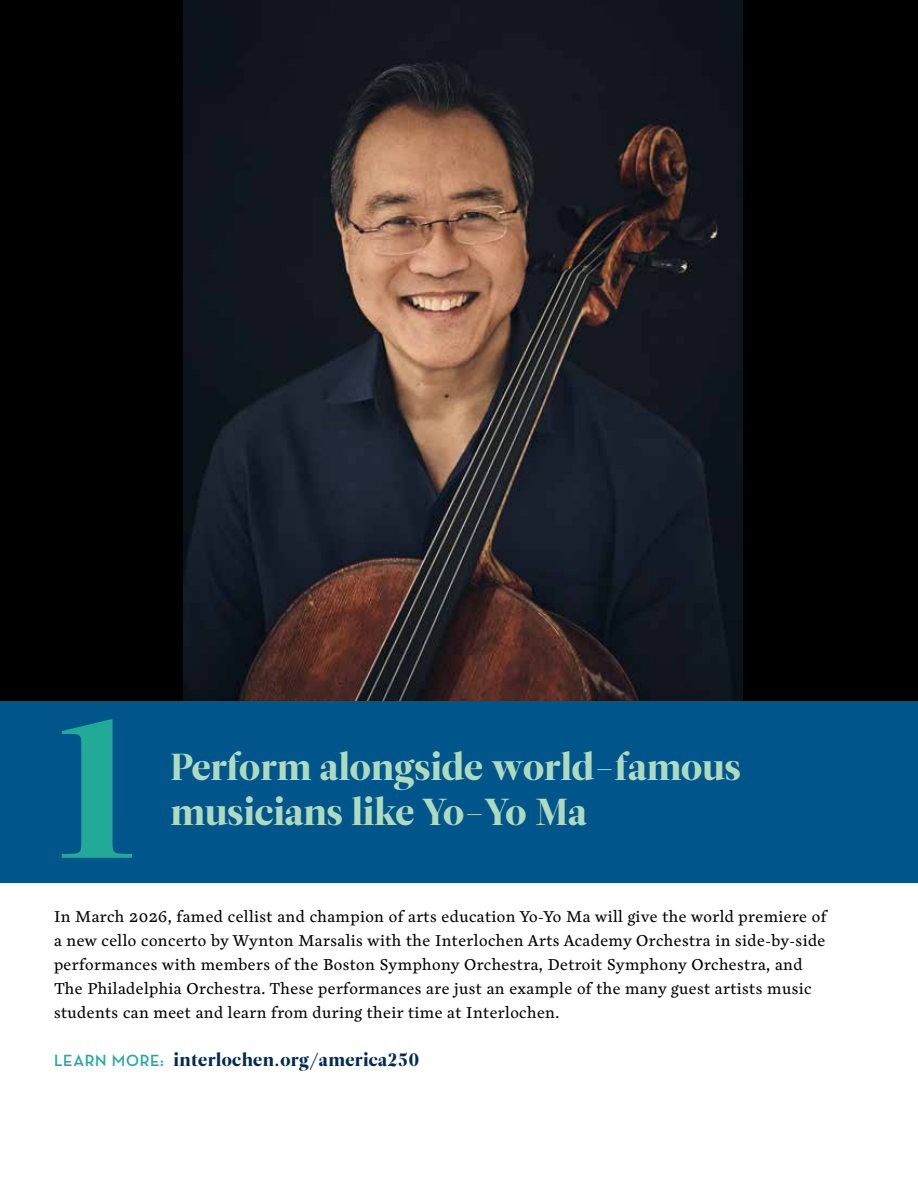
<style>
.page{position:relative;width:918px;height:1188px;background:#fff}
.page>*{position:absolute;margin:0;border:0;box-sizing:border-box;transform-origin:0 0}
.t1{font:195px "Leitura Display";color:#20aa97}
.t2{font:37.5px "Leitura Display";color:#aedbc0}
.t3{font:18px "Leitura Display";letter-spacing:.025em;color:#002a4e}
.t4{font:16.5px/24px "Cardea OTCE";letter-spacing:.025em;color:#000}
.s1{font-family:"Neutraface Display";font-weight:700;font-size:16.5px;color:#20aa97}
.s2{font-family:"Cardea OT Bold Lining"}
</style>
<div class="page">
<div style="left:0;top:0;width:918px;height:706px;background:#000"></div>
<img style="left:184px;top:0;width:558px;height:701px">
<div style="left:0;top:701px;width:918px;height:182px;background:#00558b"></div>
<h1 class="t1" style="left:54px;top:674px;width:87px">1</h1>
<h2 class="t2" style="left:171px;top:745px;width:572px">Perform alongside world-famous</h2>
<h2 class="t2" style="left:171px;top:790px;width:418px">musicians like Yo-Yo Ma</h2>
<p class="t4" style="left:54px;top:906px;width:774px">In March 2026, famed cellist and champion of arts education Yo-Yo Ma will give the world premiere of a new cello concerto by Wynton Marsalis with the Interlochen Arts Academy Orchestra in side-by-side performances with members of the Boston Symphony Orchestra, Detroit Symphony Orchestra, and The Philadelphia Orchestra. These performances are just an example of the many guest artists music students can meet and learn from during their time at Interlochen.</p>
<p class="t3" style="left:54px;top:1049px;width:367px"><span class="s1">LEARN MORE:</span> interlochen.org<span class="s2">/</span>america250</p>
</div>
